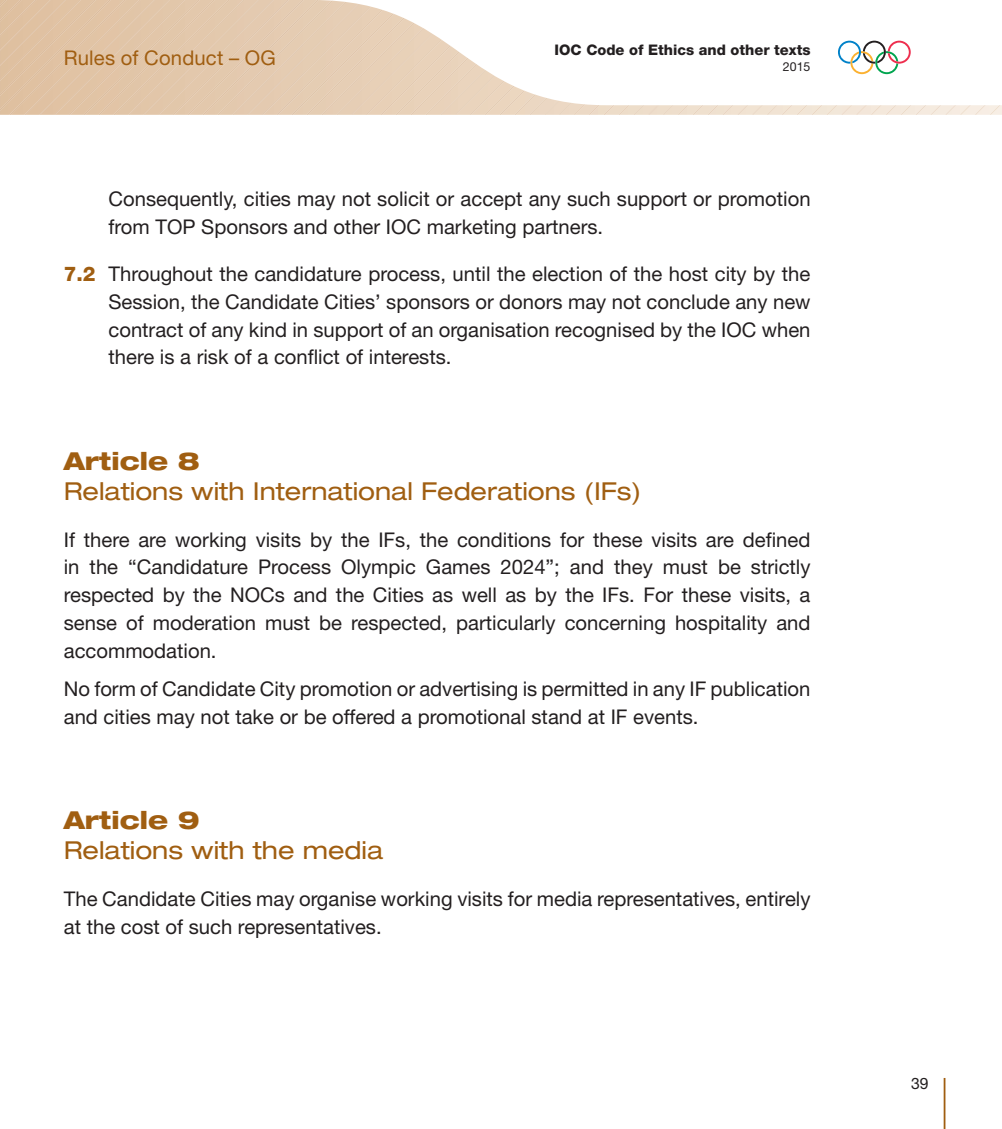
<style>
.page{position:relative;width:1002px;height:1129px;background:#fff}
.page>*{position:absolute;margin:0;border:0;box-sizing:border-box;transform-origin:0 0}
.t1{font:expanded 24.75px "Helvetica Neue LT Std";color:#a05e11}
.t2{font:800 expanded 24.75px "Helvetica Neue LT Std";color:#a05e11}
.t3{font:20.25px/27.9px "Helvetica Neue LT Std";color:#231f20}
.t4{font:20.25px "Helvetica Neue LT Std";letter-spacing:.01em;color:#a05e11}
.t5{font:15.75px "Helvetica Neue LT Std";color:#231f20}
.t6{font:800 14.62px "Helvetica Neue LT Std";color:#231f20}
.t7{font:12.38px "Helvetica Neue LT Std";color:#231f20}
.s1{font-weight:800;color:#a05e11}
</style>
<div class="page">
<hr style="left:943px;top:1078px;width:2px;height:51px;background:#a05e11">
<svg style="left:0;top:0;width:1001px;height:115px"></svg>
<p class="t4" style="left:64px;top:45px;width:213px">Rules of Conduct – OG</p>
<p class="t6" style="left:554px;top:41px;width:257px">IOC Code of Ethics and other texts</p>
<p class="t7" style="left:782px;top:59px;width:29px">2015</p>
<p class="t3" style="left:108px;top:184px;width:703px">Consequently, cities may not solicit or accept any such support or promotion from TOP Sponsors and other IOC marketing partners.</p>
<p class="t3" style="left:108px;top:259px;width:703px;text-align:justify;text-indent:-45px"><span class="s1">7.2</span> Throughout the candidature process, until the election of the host city by the Session, the Candidate Cities’ sponsors or donors may not conclude any new contract of any kind in support of an organisation recognised by the IOC when there is a risk of a conflict of interests.</p>
<p class="t2" style="left:64px;top:445px;width:137px">Article 8</p>
<p class="t1" style="left:64px;top:476px;width:579px">Relations with International Federations (IFs)</p>
<p class="t3" style="left:64px;top:525px;width:748px;text-align:justify">If there are working visits by the IFs, the conditions for these visits are defined in the “Candidature Process Olympic Games 2024”; and they must be strictly respected by the NOCs and the Cities as well as by the IFs. For these visits, a sense of moderation must be respected, particularly concerning hospitality and accommodation.</p>
<p class="t3" style="left:64px;top:674px;width:748px">No form of Candidate City promotion or advertising is permitted in any IF publication and cities may not take or be offered a promotional stand at IF events.</p>
<p class="t2" style="left:64px;top:805px;width:137px">Article 9</p>
<p class="t1" style="left:64px;top:835px;width:321px">Relations with the media</p>
<p class="t3" style="left:64px;top:884px;width:748px">The Candidate Cities may organise working visits for media representatives, entirely at the cost of such representatives.</p>
<p class="t5" style="left:910px;top:1074px;width:19px">39</p>
</div>
